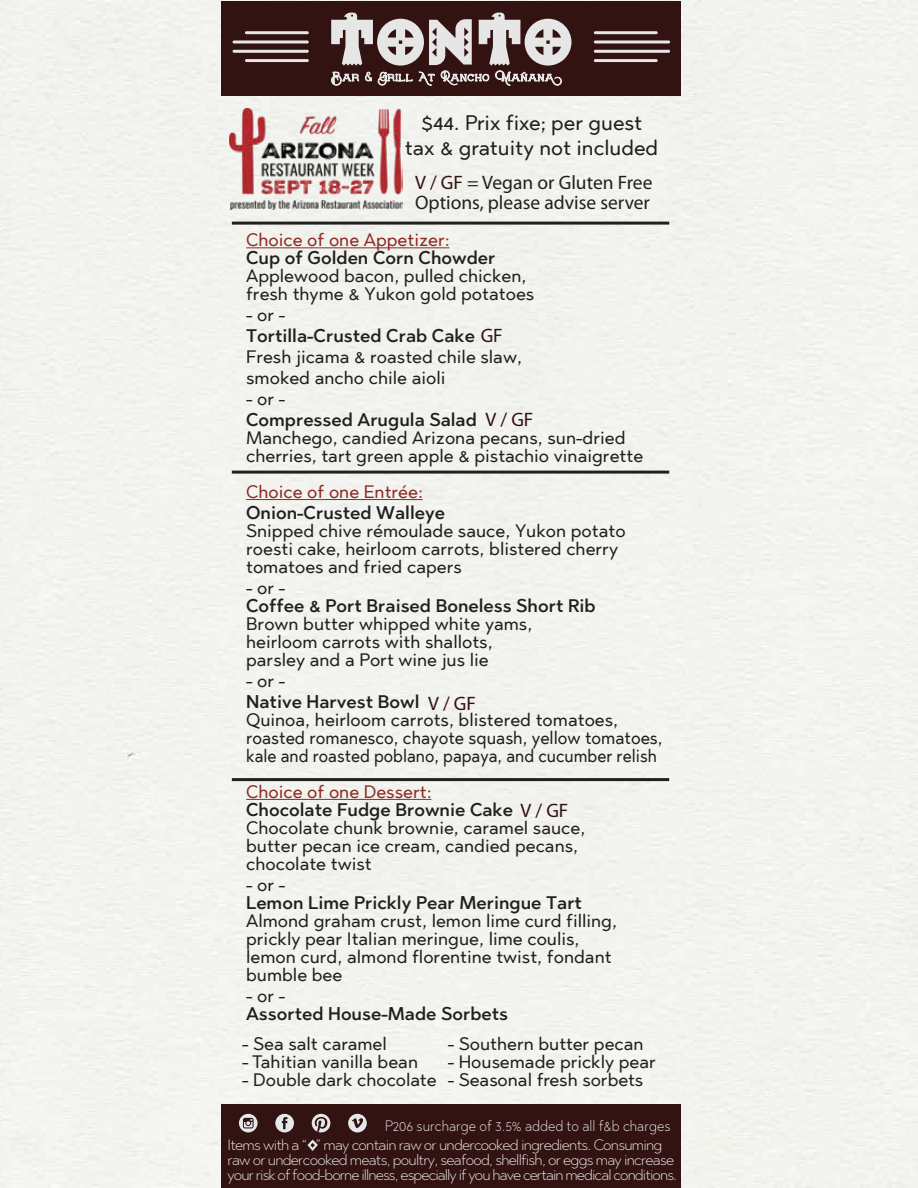
<style>
.page{position:relative;width:918px;height:1188px;background:#f3f4ef}
.page>*{position:absolute;margin:0;border:0;box-sizing:border-box;transform-origin:0 0}
.t1{font:21px/25.7px "Abrade";color:#231f20;text-align:center}
.t2{font:19.5px/19.5px "Myriad Pro";color:#231f20}
.t3{font:18px/18px "Abrade";color:#231f20}
.t4{font:500 18px "Abrade";color:#231f20}
.t5{font:18px/18px "Abrade";color:#231f20;scale:.94 1}
.t6{font:18px "Abrade";color:#8d2b24}
.t7{font:300 15px/15px "Abrade";letter-spacing:-.05em;color:#e6e7e8}
.t8{font:300 15px "Abrade";color:#e6e7e8;scale:.9 1}
.s1{color:#331212}
.s2{font-weight:500}
.s3{font-family:"Myriad Pro";font-size:19.5px;color:#331212}
.s4{color:#8d2b24}
.s5{font-family:"Myriad Pro";font-weight:400;font-size:19.5px;color:#331212}
</style>
<div class="page">
<hr style="left:246px;top:247px;width:204px;height:1px;background:#8d2b24">
<hr style="left:246px;top:499px;width:177px;height:1px;background:#8d2b24">
<hr style="left:246px;top:799px;width:185px;height:1px;background:#8d2b24">
<div style="left:221px;top:2px;width:460px;height:94px;background:#331212"></div>
<hr style="left:233px;top:50px;width:76px;height:3px;background:#e6e6e6;border-radius:2px">
<svg style="left:233px;top:40px;width:76px;height:4px"></svg>
<hr style="left:245px;top:59px;width:64px;height:3px;background:#e6e6e6">
<hr style="left:245px;top:31px;width:64px;height:3px;background:#e6e6e6">
<svg style="left:594px;top:40px;width:76px;height:4px"></svg>
<hr style="left:594px;top:50px;width:76px;height:3px;background:#e6e6e6;border-radius:2px">
<hr style="left:594px;top:31px;width:64px;height:3px;background:#e6e6e6">
<hr style="left:594px;top:59px;width:64px;height:3px;background:#e6e6e6">
<svg style="left:331px;top:13px;width:240px;height:73px"></svg>
<div style="left:221px;top:1104px;width:460px;height:84px;background:#331212"></div>
<div style="left:275px;top:1114px;width:19px;height:18px;background:#e6e7e8;border-radius:50%"></div>
<svg style="left:282px;top:1117px;width:5px;height:12px"></svg>
<svg style="left:239px;top:1114px;width:19px;height:18px"></svg>
<svg style="left:348px;top:1114px;width:19px;height:18px"></svg>
<svg style="left:312px;top:1114px;width:18px;height:18px"></svg>
<svg style="left:307px;top:1140px;width:11px;height:11px"></svg>
<hr style="left:232px;top:471px;width:437px;height:3px;background:#231f20">
<hr style="left:232px;top:778px;width:437px;height:3px;background:#231f20">
<hr style="left:232px;top:222px;width:437px;height:3px;background:#231f20">
<img style="left:230px;top:109px;width:173px;height:101px">
<p class="t1" style="left:405px;top:109px;width:255px">$44. Prix fixe; per guest tax &amp; gratuity not included</p>
<p class="t2" style="left:415px;top:173px;width:239px"><span class="s1">V / GF</span> = Vegan or Gluten Free<br>Options, please advise server</p>
<p class="t6" style="left:246px;top:228px;width:205px">Choice of one Appetizer:</p>
<p class="t4" style="left:246px;top:246px;width:251px">Cup of Golden Corn Chowder</p>
<p class="t3" style="left:246px;top:267px;width:290px">Applewood bacon, pulled chicken, fresh thyme &amp; Yukon gold potatoes</p>
<p class="t3" style="left:246px;top:304px;width:277px;line-height:21px">- or -<br><span class="s2">Tortilla-Crusted Crab Cake</span> <span class="s3">GF<br></span>Fresh jicama &amp; roasted chile slaw, smoked ancho chile aioli</p>
<p class="t3" style="left:246px;top:379px;width:381px;line-height:39px">- or -<br>Manchego, candied Arizona pecans, sun-dried</p>
<p class="t3" style="left:246px;top:447px;width:399px">cherries, tart green apple &amp; pistachio vinaigrette</p>
<p class="t6" style="left:246px;top:480px;width:178px">Choice of one Entrée:</p>
<p class="t4" style="left:246px;top:501px;width:200px">Onion-Crusted Walleye</p>
<p class="t3" style="left:246px;top:521px;width:381px">Snipped chive rémoulade sauce, Yukon potato roesti cake, heirloom carrots, blistered cherry tomatoes and fried capers</p>
<p class="t3" style="left:246px;top:578px;width:41px">- or -</p>
<p class="t4" style="left:246px;top:594px;width:351px">Coffee &amp; Port Braised Boneless Short Rib</p>
<p class="t3" style="left:246px;top:614px;width:288px">Brown butter whipped white yams, heirloom carrots with shallots, parsley and a Port wine jus lie</p>
<p class="t3" style="left:246px;top:661px;width:374px;line-height:39px">- or -<br>Quinoa, heirloom carrots, blistered tomatoes,</p>
<p class="t5" style="left:246px;top:728px;width:445px">roasted romanesco, chayote squash, yellow tomatoes, kale and roasted poblano, papaya, and cucumber relish</p>
<p class="t3" style="left:246px;top:782px;width:341px"><span class="s4">Choice of one Dessert:<br></span><span class="s2">Chocolate Fudge Brownie Cake</span> <span class="s3">V / GF<br></span>Chocolate chunk brownie, caramel sauce, butter pecan ice cream, candied pecans, chocolate twist</p>
<p class="t3" style="left:246px;top:875px;width:41px">- or -</p>
<p class="t4" style="left:246px;top:891px;width:337px">Lemon Lime Prickly Pear Meringue Tart</p>
<p class="t3" style="left:246px;top:911px;width:372px">Almond graham crust, lemon lime curd filling, prickly pear Italian meringue, lime coulis, lemon curd, almond florentine twist, fondant bumble bee</p>
<p class="t3" style="left:246px;top:986px;width:41px">- or -</p>
<p class="t4" style="left:246px;top:1002px;width:263px">Assorted House-Made Sorbets</p>
<p class="t4" style="left:246px;top:408px;width:289px">Compressed Arugula Salad <span class="s5">V / GF</span></p>
<p class="t4" style="left:246px;top:690px;width:231px">Native Harvest Bowl <span class="s5">V / GF</span></p>
<p class="t3" style="left:242px;top:1034px;width:146px">- Sea salt caramel</p>
<p class="t3" style="left:242px;top:1052px;width:178px">- Tahitian vanilla bean</p>
<p class="t3" style="left:242px;top:1070px;width:196px">- Double dark chocolate</p>
<p class="t3" style="left:448px;top:1034px;width:197px">- Southern butter pecan</p>
<p class="t3" style="left:448px;top:1052px;width:210px">- Housemade prickly pear</p>
<p class="t3" style="left:448px;top:1070px;width:197px">- Seasonal fresh sorbets</p>
<p class="t8" style="left:385px;top:1115px;width:319px">P206 surcharge of 3.5% added to all f&amp;b charges</p>
<p class="t7" style="left:227px;top:1136px;width:451px">Items with a “ ” may contain raw or undercooked ingredients. Consuming raw or undercooked meats, poultry, seafood, shellfish, or eggs may increase your risk of food-borne illness, especially if you have certain medical conditions.</p>
</div>
